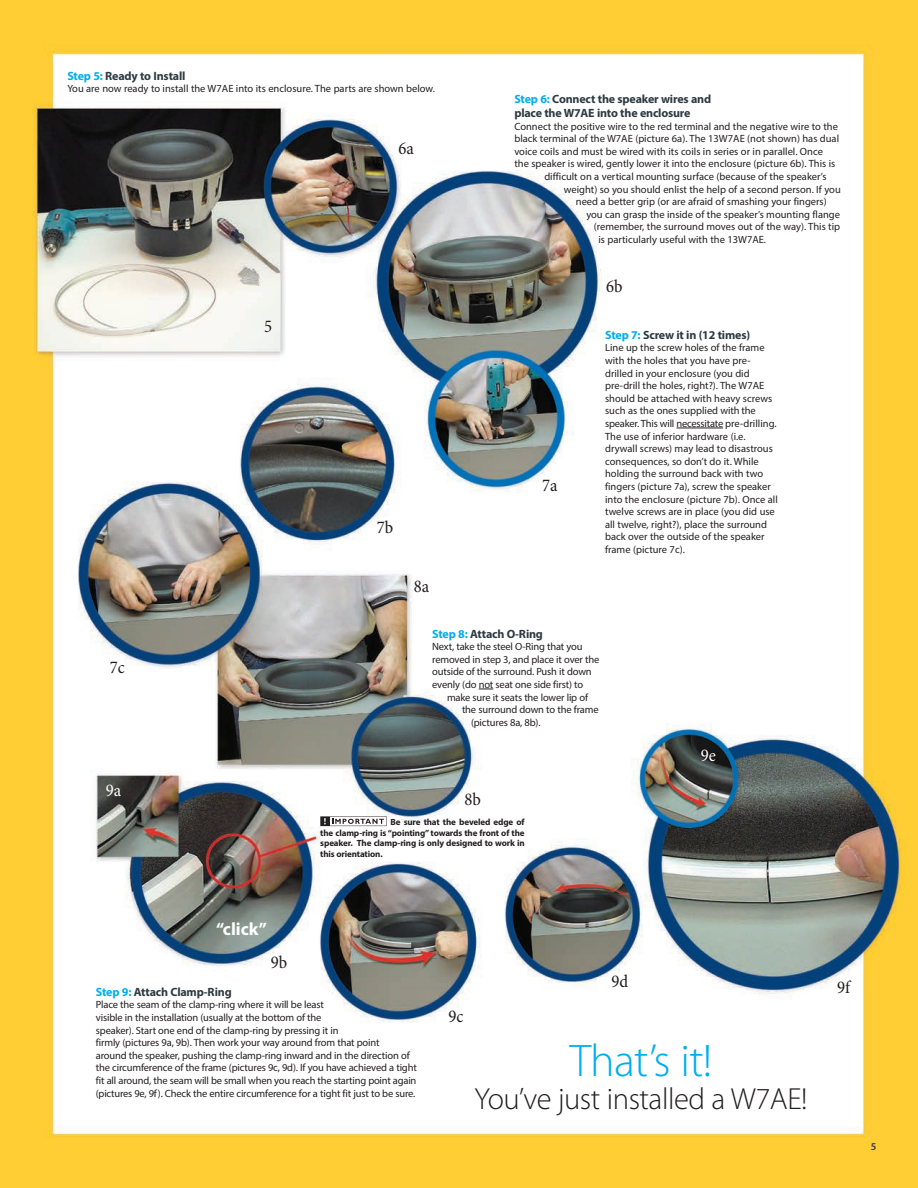
<style>
.page{position:relative;width:918px;height:1188px;background:#fff}
.page>*{position:absolute;margin:0;border:0;box-sizing:border-box;transform-origin:0 0}
.t1{font:300 45.9px "Myriad Pro";letter-spacing:-.015em;color:#00aeef}
.t2{font:300 30.6px "Myriad Pro";letter-spacing:-.015em;color:#231f20}
.t3{font:condensed 18px "Minion Pro";color:#231f20}
.t4{font:condensed 18px "Minion Pro";color:#fff}
.t5{font:700 17.85px "Myriad Pro";color:#fff}
.t6{font:700 12px "Myriad Pro";letter-spacing:-.015em;color:#2f3b41}
.t7{font:10.5px/12.6px "Myriad Pro";color:#231f20}
.t8{font:600 10.5px "Myriad Pro";color:#2f3b41}
.t9{font:700 9px/10.5px "Myriad Pro";letter-spacing:-.015em;color:#231f20;text-align:justify}
.s1{color:#00aeef}
</style>
<div class="page">
<img style="left:0;top:0;width:918px;height:1188px">
<hr style="left:676px;top:428px;width:47px;height:1px;background:#231f20">
<svg style="left:479px;top:689px;width:14px;height:1px"></svg>
<svg style="left:320px;top:816px;width:67px;height:10px"></svg>
<p class="t6" style="left:67px;top:68px;width:120px"><span class="s1">Step 5:</span> Ready to Install</p>
<p class="t7" style="left:67px;top:82px;width:369px">You are now ready to install the W7AE into its enclosure. The parts are shown below.</p>
<p class="t3" style="left:264px;top:314px;width:9px">5</p>
<p class="t3" style="left:399px;top:137px;width:17px">6a</p>
<p class="t3" style="left:377px;top:516px;width:18px">7b</p>
<p class="t3" style="left:414px;top:574px;width:17px">8a</p>
<p class="t6" style="left:514px;top:91px;width:198px"><span class="s1">Step 6:</span> Connect the speaker wires and</p>
<p class="t6" style="left:514px;top:105px;width:178px">place the W7AE into the enclosure</p>
<p class="t7" style="left:514px;top:120px;width:325px">Connect the positive wire to the red terminal and the negative wire to the</p>
<p class="t7" style="left:514px;top:132px;width:326px">black terminal of the W7AE (picture 6a). The 13W7AE (not shown) has dual</p>
<p class="t7" style="left:514px;top:145px;width:310px">voice coils and must be wired with its coils in series or in parallel. Once</p>
<p class="t7" style="left:514px;top:157px;width:322px">the speaker is wired, gently lower it into the enclosure (picture 6b). This is</p>
<p class="t7" style="left:544px;top:170px;width:284px">difficult on a vertical mounting surface (because of the speaker’s</p>
<p class="t7" style="left:564px;top:183px;width:278px">weight) so you should enlist the help of a second person. If you</p>
<p class="t7" style="left:576px;top:195px;width:252px">need a better grip (or are afraid of smashing your fingers)</p>
<p class="t7" style="left:586px;top:208px;width:255px">you can grasp the inside of the speaker’s mounting flange</p>
<p class="t7" style="left:594px;top:220px;width:248px">(remember, the surround moves out of the way). This tip</p>
<p class="t7" style="left:598px;top:233px;width:169px">is particularly useful with the 13W7AE.</p>
<p class="t3" style="left:542px;top:473px;width:17px">7a</p>
<p class="t3" style="left:606px;top:275px;width:18px">6b</p>
<p class="t6" style="left:605px;top:327px;width:147px"><span class="s1">Step 7:</span> Screw it in (12 times)</p>
<p class="t7" style="left:605px;top:341px;width:174px">Line up the screw holes of the frame with the holes that you have pre&shy;drilled in your enclosure (you did pre-drill the holes, right?). The W7AE should be attached with heavy screws such as the ones supplied with the speaker. This will necessitate pre-drilling.<br>The use of inferior hardware (i.e. drywall screws) may lead to disastrous consequences, so don’t do it. While holding the surround back with two fingers (picture 7a), screw the speaker into the enclosure (picture 7b). Once all twelve screws are in place (you did use all twelve, right?), place the surround back over the outside of the speaker frame (picture 7c).</p>
<p class="t3" style="left:110px;top:656px;width:16px">7c</p>
<p class="t4" style="left:106px;top:778px;width:17px">9a</p>
<p class="t6" style="left:432px;top:626px;width:112px"><span class="s1">Step 8:</span> Attach O-Ring</p>
<p class="t7" style="left:432px;top:640px;width:152px">Next, take the steel O-Ring that you</p>
<p class="t7" style="left:432px;top:653px;width:169px">removed in step 3, and place it over the</p>
<p class="t7" style="left:432px;top:665px;width:161px">outside of the surround. Push it down</p>
<p class="t7" style="left:432px;top:678px;width:153px">evenly (do not seat one side first) to</p>
<p class="t7" style="left:447px;top:691px;width:143px">make sure it seats the lower lip of</p>
<p class="t7" style="left:462px;top:703px;width:138px">the surround down to the frame</p>
<p class="t7" style="left:471px;top:716px;width:71px">(pictures 8a, 8b).</p>
<p class="t3" style="left:464px;top:788px;width:18px">8b</p>
<p class="t9" style="left:320px;top:817px;width:206px;text-indent:70px">Be sure that the beveled edge of the clamp-ring is “pointing” towards the front of the speaker. The clamp-ring is only designed to work in this orientation.</p>
<p class="t4" style="left:701px;top:744px;width:17px">9e</p>
<p class="t5" style="left:216px;top:917px;width:52px">“click”</p>
<p class="t3" style="left:271px;top:951px;width:18px">9b</p>
<p class="t6" style="left:96px;top:984px;width:137px"><span class="s1">Step 9:</span> Attach Clamp-Ring</p>
<p class="t7" style="left:96px;top:998px;width:322px">Place the seam of the clamp-ring where it will be least<br>visible in the installation (usually at the bottom of the<br>speaker). Start one end of the clamp-ring by pressing it in<br>firmly (pictures 9a, 9b). Then work your way around from that point<br>around the speaker, pushing the clamp-ring inward and in the direction of the circumference of the frame (pictures 9c, 9d). If you have achieved a tight fit all around, the seam will be small when you reach the starting point again (pictures 9e, 9f). Check the entire circumference for a tight fit just to be sure.</p>
<p class="t3" style="left:449px;top:1005px;width:16px">9c</p>
<p class="t3" style="left:612px;top:970px;width:18px">9d</p>
<p class="t3" style="left:837px;top:976px;width:14px">9f</p>
<p class="t1" style="left:570px;top:1033px;width:144px">That’s it!</p>
<p class="t2" style="left:475px;top:1080px;width:334px">You’ve just installed a W7AE!</p>
<p class="t8" style="left:871px;top:1139px;width:7px">5</p>
</div>
